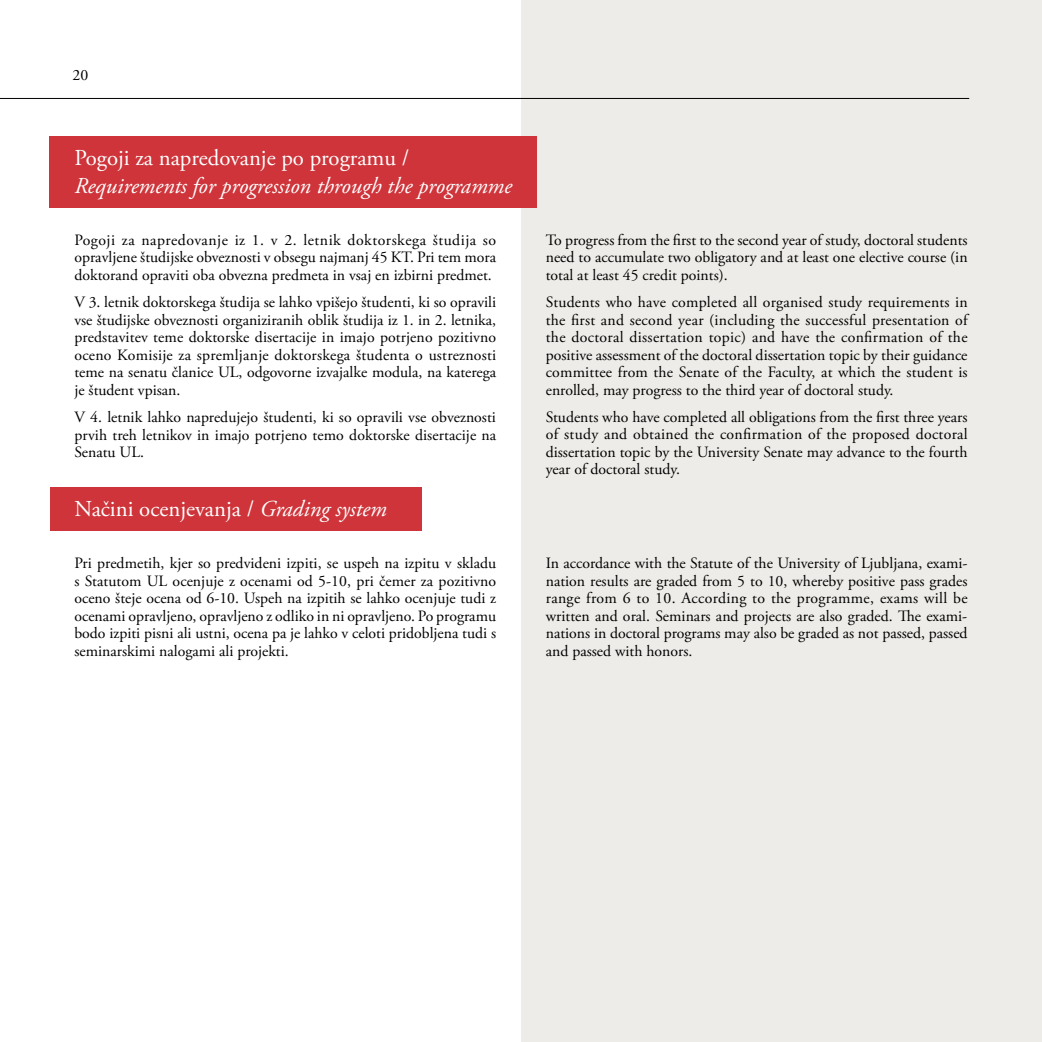
<style>
.page{position:relative;width:1042px;height:1042px;background:#fff}
.page>*{position:absolute;margin:0;border:0;box-sizing:border-box;transform-origin:0 0}
.t1{font:22.75px "Adobe Garamond Pro";color:#fff}
.t2{font:italic 22.75px "Adobe Garamond Pro";color:#fff}
.t3{font:15.75px/17.5px "Adobe Garamond Pro";color:#000;text-align:justify}
.s1{font-style:italic}
</style>
<div class="page">
<div style="left:521px;top:0;width:521px;height:1042px;background:#edece8"></div>
<hr style="left:0;top:98px;width:969px;height:1px;background:#000">
<div style="left:50px;top:136px;width:487px;height:71px;background:#ce343a"></div>
<div style="left:50px;top:487px;width:371px;height:44px;background:#ce343a"></div>
<p class="t3" style="left:72px;top:67px;width:17px">20</p>
<h1 class="t1" style="left:75px;top:144px;width:336px">Pogoji za napredovanje po programu /</h1>
<h1 class="t2" style="left:75px;top:172px;width:439px">Requirements for progression through the programme</h1>
<p class="t3" style="left:74px;top:231px;width:423px">Pogoji za napredovanje iz 1. v 2. letnik doktorskega študija so opravljene študijske obveznosti v obsegu najmanj 45 KT. Pri tem mora doktorand opraviti oba obvezna predmeta in vsaj en izbirni predmet.</p>
<p class="t3" style="left:74px;top:294px;width:423px">V 3. letnik doktorskega študija se lahko vpišejo študenti, ki so opravili vse študijske obveznosti organiziranih oblik študija iz 1. in 2. letnika, predstavitev teme doktorske disertacije in imajo potrjeno pozitivno oceno Komisije za spremljanje doktorskega študenta o ustreznosti teme na senatu članice UL, odgovorne izvajalke modula, na katerega je študent vpisan.</p>
<p class="t3" style="left:74px;top:409px;width:423px">V 4. letnik lahko napredujejo študenti, ki so opravili vse obveznosti prvih treh letnikov in imajo potrjeno temo doktorske disertacije na Senatu UL.</p>
<h1 class="t1" style="left:75px;top:496px;width:314px">Načini ocenjevanja / <span class="s1">Grading system</span></h1>
<p class="t3" style="left:74px;top:555px;width:423px">Pri predmetih, kjer so predvideni izpiti, se uspeh na izpitu v skladu s Statutom UL ocenjuje z ocenami od 5-10, pri čemer za pozitivno oceno šteje ocena od 6-10. Uspeh na izpitih se lahko ocenjuje tudi z ocenami opravljeno, opravljeno z odliko in ni opravljeno. Po programu bodo izpiti pisni ali ustni, ocena pa je lahko v celoti pridobljena tudi s seminarskimi nalogami ali projekti.</p>
<p class="t3" style="left:546px;top:231px;width:423px">To progress from the first to the second year of study, doctoral students need to accumulate two obligatory and at least one elective course (in total at least 45 credit points).</p>
<p class="t3" style="left:546px;top:294px;width:423px">Students who have completed all organised study requirements in the first and second year (including the successful presentation of the doctoral dissertation topic) and have the confirmation of the positive assessment of the doctoral dissertation topic by their guidance committee from the Senate of the Faculty, at which the student is enrolled, may progress to the third year of doctoral study.</p>
<p class="t3" style="left:546px;top:409px;width:423px">Students who have completed all obligations from the first three years of study and obtained the confirmation of the proposed doctoral dissertation topic by the University Senate may advance to the fourth year of doctoral study.</p>
<p class="t3" style="left:546px;top:555px;width:423px">In accordance with the Statute of the University of Ljubljana, exami&shy;nation results are graded from 5 to 10, whereby positive pass grades range from 6 to 10. According to the programme, exams will be written and oral. Seminars and projects are also graded. The exami&shy;nations in doctoral programs may also be graded as not passed, passed and passed with honors.</p>
</div>
